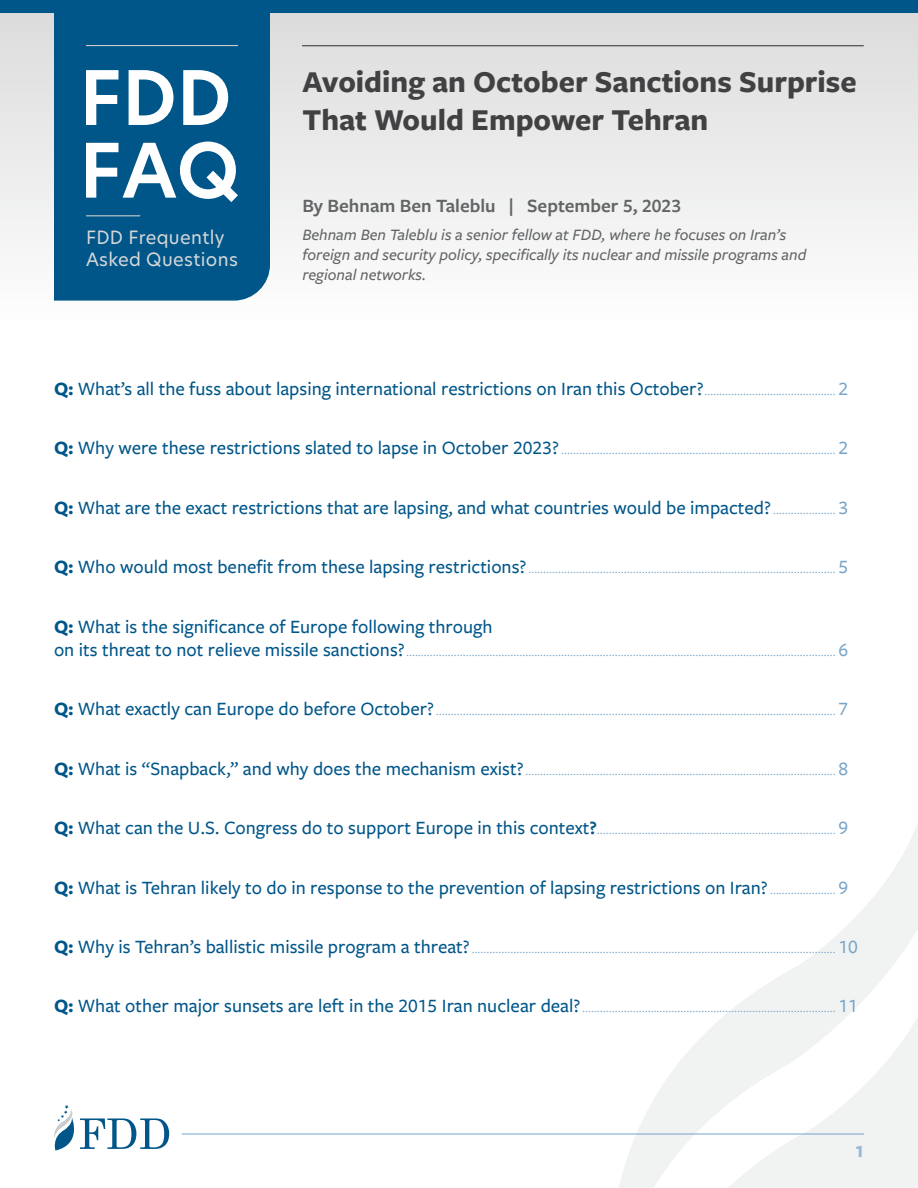
<style>
.page{position:relative;width:918px;height:1188px;background:#fff}
.page>*{position:absolute;margin:0;border:0;box-sizing:border-box;transform-origin:0 0}
.t1{font:700 31.5px/38.2px "Freight Sans Pro";color:#414042}
.t2{font:300 19.5px/23.4px "Freight Sans Pro";color:#77a4c9}
.t3{font:500 19.5px "Freight Sans Pro";color:#005689}
.t4{font:600 19.5px "Freight Sans Pro";color:#636466}
.t5{font:18px/21.6px "New Hero";letter-spacing:.02em;color:#d6d7d8}
.t6{font:700 18px "Freight Sans Pro";color:#96b7d4}
.t7{font:italic 500 16.5px/19.8px "Freight Sans Pro";color:#636466}
.s1{font-weight:700}
.s2{font-weight:300;color:#77a4c9}
.s3{color:#77a4c9}
.s4{font-weight:700;color:#005689}
.s5{font-weight:500;color:#005689}
.s6{font-weight:500}
.s7{font-weight:600;color:#005689}
</style>
<div class="page">
<svg style="left:871px;top:824px;width:47px;height:77px"></svg>
<svg style="left:585px;top:901px;width:333px;height:287px"></svg>
<div style="left:0;top:0;width:918px;height:339px;background:linear-gradient(to bottom,#d3d6d8,#fff)"></div>
<div style="left:0;top:0;width:918px;height:12px;background:#005689"></div>
<hr style="left:182px;top:1134px;width:682px;height:1px;background:#77a4c9">
<svg style="left:54px;top:1105px;width:115px;height:46px"></svg>
<div style="left:54px;top:12px;width:216px;height:289px;background:#005689"></div>
<hr style="left:86px;top:45px;width:152px;height:1px;background:#c9cbcc">
<hr style="left:86px;top:215px;width:54px;height:1px;background:#c9cbcc">
<svg style="left:86px;top:70px;width:142px;height:55px"></svg>
<svg style="left:86px;top:142px;width:152px;height:60px"></svg>
<hr style="left:302px;top:45px;width:562px;height:1px;background:#414042">
<p class="t5" style="left:86px;top:228px;width:153px">FDD Frequently<br>Asked Questions</p>
<h1 class="t1" style="left:302px;top:65px;width:556px">Avoiding an October Sanctions Surprise<br>That Would Empower Tehran</h1>
<p class="t4" style="left:302px;top:198px;width:380px">By Behnam Ben Taleblu | September 5, 2023</p>
<p class="t7" style="left:302px;top:227px;width:505px">Behnam Ben Taleblu is a senior fellow at FDD, where he focuses on Iran’s foreign and security policy, specifically its nuclear and missile programs and regional networks.</p>
<p class="t3" style="left:54px;top:381px;width:796px"><span class="s1">Q:</span> What’s all the fuss about lapsing international restrictions on Iran this October? <span class="s2">............................................</span> <span class="s3">2</span></p>
<p class="t2" style="left:54px;top:436px;width:796px"><span class="s4">Q:</span> <span class="s5">Why were these restrictions slated to lapse in October 2023?</span> ............................................................................................ <span class="s6">2</span></p>
<p class="t3" style="left:54px;top:500px;width:796px"><span class="s1">Q:</span> What are the exact restrictions that are lapsing, and what countries would be impacted? <span class="s2">.....................</span> <span class="s3">3</span></p>
<p class="t2" style="left:54px;top:555px;width:796px"><span class="s4">Q:</span> <span class="s5">Who would most benefit from these lapsing restrictions?</span> ....................................................................................................... <span class="s6">5</span></p>
<p class="t2" style="left:54px;top:614px;width:796px"><span class="s4">Q:</span> <span class="s5">What is the significance of Europe following through<br>on its threat to not relieve missile sanctions?</span> ................................................................................................................................................ <span class="s6">6</span></p>
<p class="t2" style="left:54px;top:697px;width:796px"><span class="s4">Q:</span> <span class="s5">What exactly can Europe do before October?</span> ...................................................................................................................................... <span class="s6">7</span></p>
<p class="t2" style="left:54px;top:756px;width:796px"><span class="s4">Q:</span> <span class="s5">What is “Snapback,” and why does the mechanism exist?</span> ........................................................................................................ <span class="s6">8</span></p>
<p class="t2" style="left:54px;top:816px;width:796px"><span class="s4">Q:</span> <span class="s5">What can the U.S. Congress do to support Europe in this context</span><span class="s7">?</span> ................................................................................ <span class="s6">9</span></p>
<p class="t3" style="left:54px;top:880px;width:796px"><span class="s1">Q:</span> What is Tehran likely to do in response to the prevention of lapsing restrictions on Iran? <span class="s2">......................</span> <span class="s3">9</span></p>
<p class="t2" style="left:54px;top:935px;width:806px"><span class="s4">Q:</span> <span class="s5">Why is Tehran’s ballistic missile program a threat?</span> .......................................................................................................................... <span class="s6">10</span></p>
<p class="t2" style="left:54px;top:994px;width:806px"><span class="s4">Q:</span> <span class="s5">What other major sunsets are left in the 2015 Iran nuclear deal?</span> ..................................................................................... <span class="s6">11</span></p>
<p class="t6" style="left:855px;top:1145px;width:10px">1</p>
</div>
